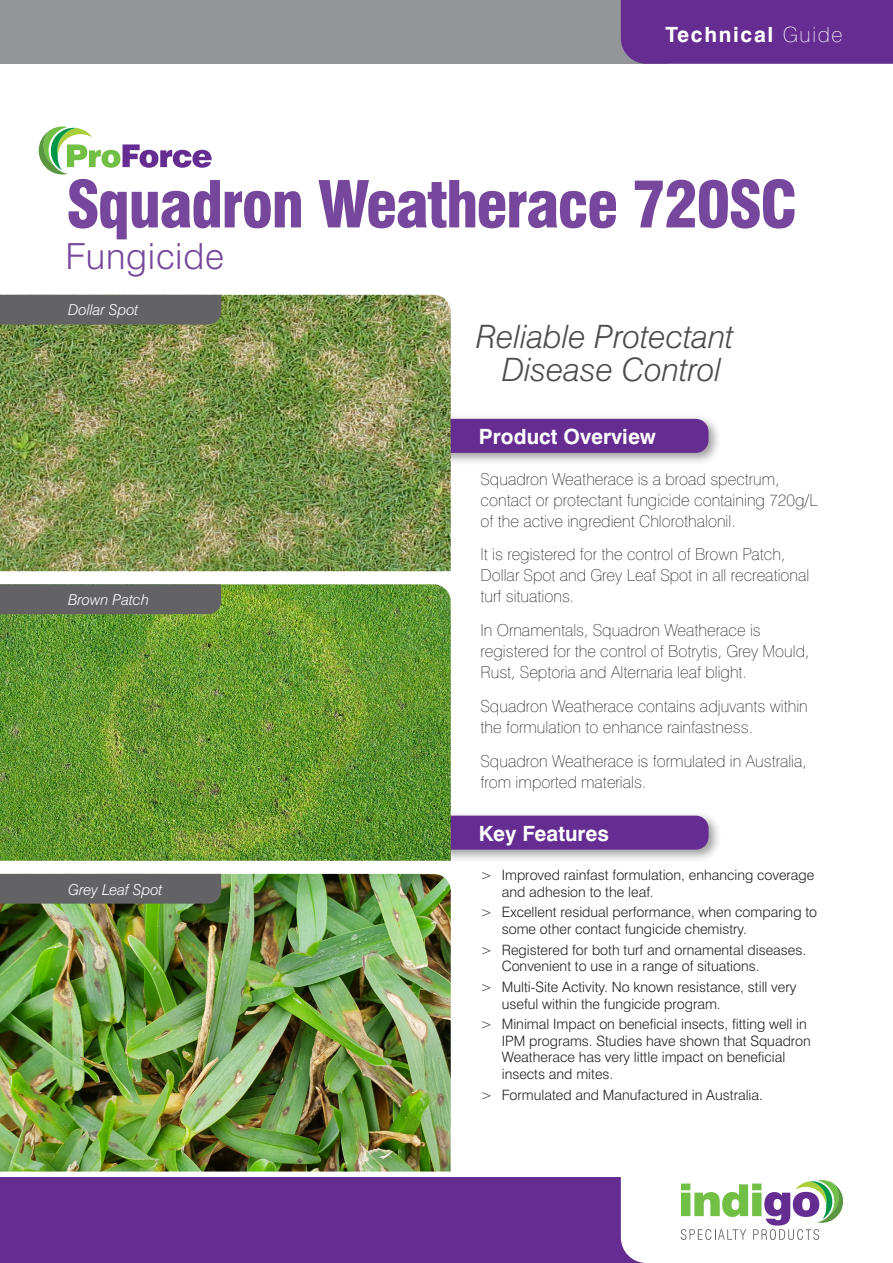
<style>
.page{position:relative;width:893px;height:1263px;background:#fff}
.page>*{position:absolute;margin:0;border:0;box-sizing:border-box;transform-origin:0 0}
.t1{font:900 condensed 63px "Swiss 721 BT";letter-spacing:-.03em;color:#76479c}
.t2{font:300 36px "Swiss 721 BT";letter-spacing:.02em;color:#76479c}
.Body_Text_Pack_Size{font:italic 300 32.25px/33px "Swiss 721 BT";color:#4b4c4d;text-align:center}
.Heading{font:700 21px "Swiss 721 BT";color:#fff}
.Heading-2{font:700 21px "Swiss 721 BT";letter-spacing:.08em;color:#fff}
.Body_Text{font:100 16.5px/21px "Swiss 721 BT";color:#231f20}
.Heading-3{font:italic 300 15px "Swiss 721 BT";color:#fff}
.t3{font:300 14.25px/16.5px "Swiss 721 BT";color:#231f20}
.s1{font-weight:100}
</style>
<div class="page">
<div style="left:0;top:0;width:668px;height:64px;background:#939598"></div>
<div style="left:621px;top:0;width:272px;height:64px;background:#652d91"></div>
<div style="left:0;top:1178px;width:893px;height:85px;background:#652d91"></div>
<svg style="left:621px;top:1178px;width:272px;height:85px;background:#e5eae4"></svg>
<svg style="left:39px;top:126px;width:173px;height:48px"></svg>
<div style="left:431px;top:414px;width:291px;height:52px;background:#231f20;opacity:.45"></div>
<div style="left:436px;top:419px;width:272px;height:34px;background:#652d91;border-radius:13px"></div>
<div style="left:432px;top:811px;width:290px;height:52px;background:#231f20;opacity:.45"></div>
<div style="left:436px;top:816px;width:272px;height:34px;background:#652d91;border-radius:13px"></div>
<img style="left:0;top:295px;width:451px;height:276px">
<div style="left:0;top:295px;width:221px;height:30px;background:#636366"></div>
<img style="left:0;top:584px;width:451px;height:277px">
<div style="left:0;top:584px;width:221px;height:30px;background:#636366"></div>
<img style="left:0;top:874px;width:451px;height:297px">
<div style="left:0;top:874px;width:221px;height:30px;background:#636366"></div>
<p class="Heading-2" style="left:665px;top:22px;width:179px">Technical <span class="s1">Guide</span></p>
<p class="t1" style="left:66px;top:167px;width:733px">Squadron Weatherace 720SC</p>
<p class="t2" style="left:66px;top:234px;width:160px">Fungicide</p>
<p class="Heading-3" style="left:68px;top:301px;width:72px">Dollar Spot</p>
<p class="Heading-3" style="left:68px;top:590px;width:83px">Brown Patch</p>
<p class="Heading-3" style="left:68px;top:880px;width:96px">Grey Leaf Spot</p>
<p class="Body_Text_Pack_Size" style="left:476px;top:320px;width:259px">Reliable Protectant<br>Disease Control</p>
<p class="Heading" style="left:479px;top:424px;width:179px">Product Overview</p>
<p class="Body_Text" style="left:480px;top:468px;width:339px">Squadron Weatherace is a broad spectrum, contact or protectant fungicide containing 720g/L of the active ingredient Chlorothalonil.</p>
<p class="Body_Text" style="left:480px;top:544px;width:330px">It is registered for the control of Brown Patch,<br>Dollar Spot and Grey Leaf Spot in all recreational turf situations.</p>
<p class="Body_Text" style="left:480px;top:620px;width:330px">In Ornamentals, Squadron Weatherace is registered for the control of Botrytis, Grey Mould,<br>Rust, Septoria and Alternaria leaf blight.</p>
<p class="Body_Text" style="left:480px;top:695px;width:329px">Squadron Weatherace contains adjuvants within the formulation to enhance rainfastness.</p>
<p class="Body_Text" style="left:480px;top:750px;width:328px">Squadron Weatherace is formulated in Australia, from imported materials.</p>
<p class="Heading" style="left:479px;top:821px;width:132px">Key Features</p>
<p class="t3" style="left:502px;top:867px;width:314px;text-indent:-21px">&gt; Improved rainfast formulation, enhancing coverage and adhesion to the leaf.</p>
<p class="t3" style="left:502px;top:904px;width:317px;text-indent:-21px">&gt; Excellent residual performance, when comparing to some other contact fungicide chemistry.</p>
<p class="t3" style="left:502px;top:941px;width:306px;text-indent:-21px">&gt; Registered for both turf and ornamental diseases.<br>Convenient to use in a range of situations.</p>
<p class="t3" style="left:502px;top:978px;width:296px;text-indent:-21px">&gt; Multi-Site Activity. No known resistance, still very useful within the fungicide program.</p>
<p class="t3" style="left:502px;top:1016px;width:311px;text-indent:-21px">&gt; Minimal Impact on beneficial insects, fitting well in IPM programs. Studies have shown that Squadron Weatherace has very little impact on beneficial insects and mites.</p>
<p class="t3" style="left:480px;top:1086px;width:284px">&gt; Formulated and Manufactured in Australia.</p>
</div>
